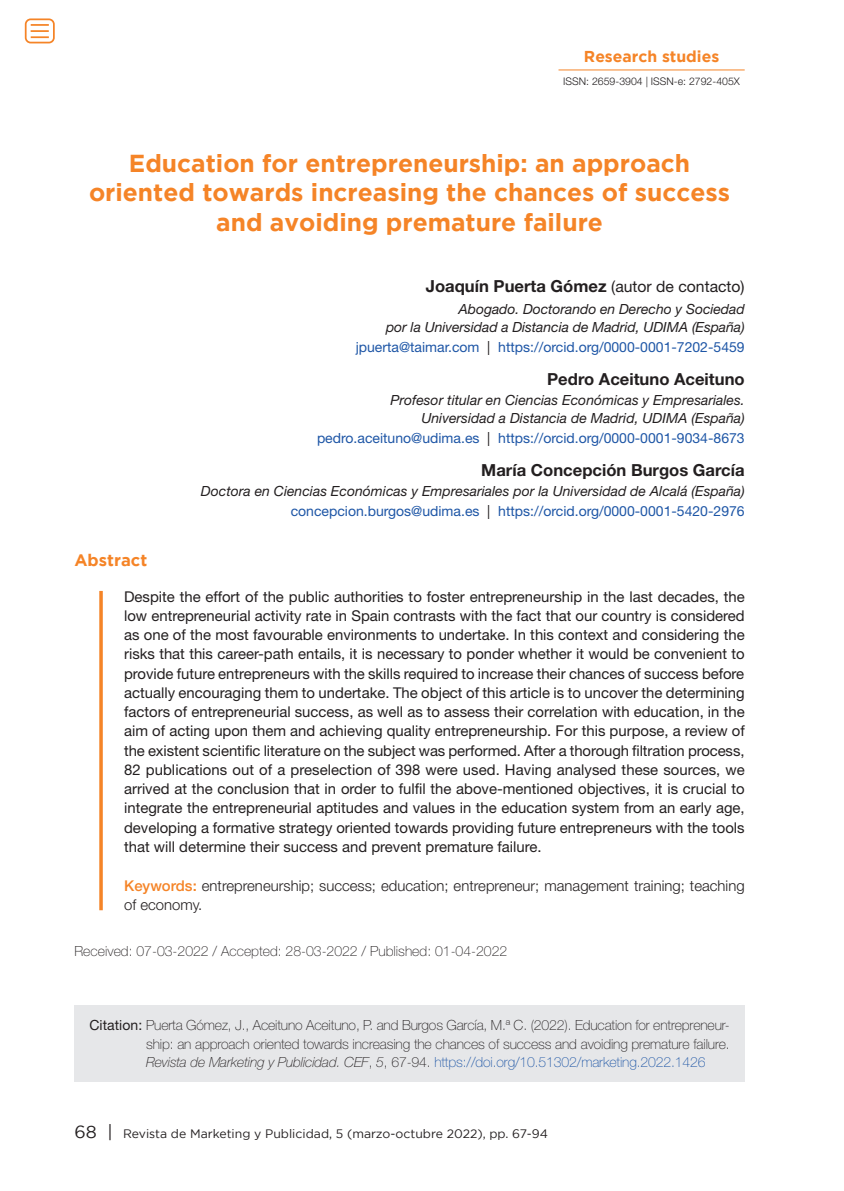
<style>
.page{position:relative;width:844px;height:1191px;background:#fff}
.page>*{position:absolute;margin:0;border:0;box-sizing:border-box;transform-origin:0 0}
.Título_NUEVO_FORMATO{font:700 24.5px/29.8px "Gotham";color:#f58427;text-align:center}
.Autor_Helv{font:700 16.62px "Helvetica Neue LT Std";color:#231f20}
.t1{font:700 16.62px "Gotham";color:#f58427}
.Título_NUEVO_FORMATO-2{font:700 15.75px "Gotham";color:#f58427}
.Texto_EXTRACTO{font:14.88px/19.2px "Helvetica Neue LT Std";color:#231f20;text-align:justify}
.t2{font:300 14.88px/19.2px "Helvetica Neue LT Std";color:#231f20}
.Cómo_citar{font:100 14px/18.4px "Helvetica Neue LT Std";letter-spacing:-.01em;color:#231f20;text-align:justify}
.Cargo_Helv{font:italic 14px/17.5px "Helvetica Neue LT Std";color:#231f20;text-align:right}
.Cargo_Helv-2{font:14px "Helvetica Neue LT Std";color:#1e56a6}
.FECHAS_DE_TRABAJO{font:100 14px "Helvetica Neue LT Std";color:#231f20}
.t3{font:12.25px "Gotham";color:#231f20}
.t4{font:300 10.5px "Helvetica Neue LT Std";color:#231f20}
.s1{font-weight:400;font-size:15.75px}
.s2{color:#231f20}
.s3{font-weight:500;color:#f58427}
.s4{font-weight:400}
.s5{font-style:italic}
.s6{color:#1e56a6}
.s7{font-size:17.5px}
</style>
<div class="page">
<svg style="left:99px;top:591px;width:4px;height:319px"></svg>
<div style="left:74px;top:1005px;width:670px;height:76px;background:#e6e7e9"></div>
<hr style="left:558px;top:70px;width:186px;height:1px;background:#f58427">
<div style="left:25px;top:18px;width:30px;height:25px;border:2px solid #f58427;border-radius:5px"></div>
<svg style="left:31px;top:24px;width:18px;height:14px"></svg>
<p class="Título_NUEVO_FORMATO-2" style="left:583px;top:47px;width:137px">Research studies</p>
<p class="t4" style="left:563px;top:74px;width:178px">ISSN: 2659-3904 | ISSN-e: 2792-405X</p>
<p class="Título_NUEVO_FORMATO" style="left:89px;top:147px;width:642px">Education for entrepreneurship: an approach oriented towards increasing the chances of success and avoiding premature failure</p>
<p class="Autor_Helv" style="left:425px;top:276px;width:320px">Joaquín Puerta Gómez <span class="s1">(autor de contacto)</span></p>
<p class="Cargo_Helv" style="left:386px;top:300px;width:360px">Abogado. Doctorando en Derecho y Sociedad<br>por la Universidad a Distancia de Madrid, UDIMA (España)</p>
<p class="Cargo_Helv-2" style="left:355px;top:338px;width:390px">jpuerta@taimar.com <span class="s2">|</span> https://orcid.org/0000-0001-7202-5459</p>
<p class="Autor_Helv" style="left:547px;top:369px;width:199px">Pedro Aceituno Aceituno</p>
<p class="Cargo_Helv" style="left:390px;top:391px;width:355px">Profesor titular en Ciencias Económicas y Empresariales.<br>Universidad a Distancia de Madrid, UDIMA (España)</p>
<p class="Cargo_Helv-2" style="left:317px;top:429px;width:429px">pedro.aceituno@udima.es <span class="s2">|</span> https://orcid.org/0000-0001-9034-8673</p>
<p class="Autor_Helv" style="left:481px;top:460px;width:265px">María Concepción Burgos García</p>
<p class="Cargo_Helv" style="left:201px;top:482px;width:545px">Doctora en Ciencias Económicas y Empresariales por la Universidad de Alcalá (España)</p>
<p class="Cargo_Helv-2" style="left:290px;top:503px;width:455px">concepcion.burgos@udima.es <span class="s2">|</span> https://orcid.org/0000-0001-5420-2976</p>
<p class="t1" style="left:74px;top:550px;width:74px">Abstract</p>
<p class="Texto_EXTRACTO" style="left:124px;top:586px;width:622px">Despite the effort of the public authorities to foster entrepreneurship in the last decades, the low entrepreneurial activity rate in Spain contrasts with the fact that our country is considered as one of the most favourable environments to undertake. In this context and considering the risks that this career-path entails, it is necessary to ponder whether it would be convenient to provide future entrepreneurs with the skills required to increase their chances of success before actually encouraging them to undertake. The object of this article is to uncover the determining factors of entrepreneurial success, as well as to assess their correlation with education, in the aim of acting upon them and achieving quality entrepreneurship. For this purpose, a review of the existent scientific literature on the subject was performed. After a thorough filtration process, 82 publications out of a preselection of 398 were used. Having analysed these sources, we arrived at the conclusion that in order to fulfil the above-mentioned objectives, it is crucial to integrate the entrepreneurial aptitudes and values in the education system from an early age, developing a formative strategy oriented towards providing future entrepreneurs with the tools that will determine their success and prevent premature failure.</p>
<p class="t2" style="left:124px;top:875px;width:622px"><span class="s3">Keywords:</span> entrepreneurship; success; education; entrepreneur; management training; teaching of economy.</p>
<p class="FECHAS_DE_TRABAJO" style="left:74px;top:943px;width:434px">Received: 07-03-2022 / Accepted: 28-03-2022 / Published: 01-04-2022</p>
<p class="Cómo_citar" style="left:146px;top:1016px;width:585px;text-indent:-57px"><span class="s4">Citation:</span> Puerta Gómez, J., Aceituno Aceituno, P. and Burgos García, M.ª C. (2022). Education for entrepreneur&shy;ship: an approach oriented towards increasing the chances of success and avoiding premature failure.<br><span class="s5">Revista de Marketing y Publicidad. CEF</span>, <span class="s5">5</span>, 67-94. <span class="s6">https://doi.org/10.51302/marketing.2022.1426</span></p>
<p class="t3" style="left:74px;top:1127px;width:475px"><span class="s7">68 |</span> Revista de Marketing y Publicidad, 5 (marzo-octubre 2022), pp. 67-94</p>
</div>
